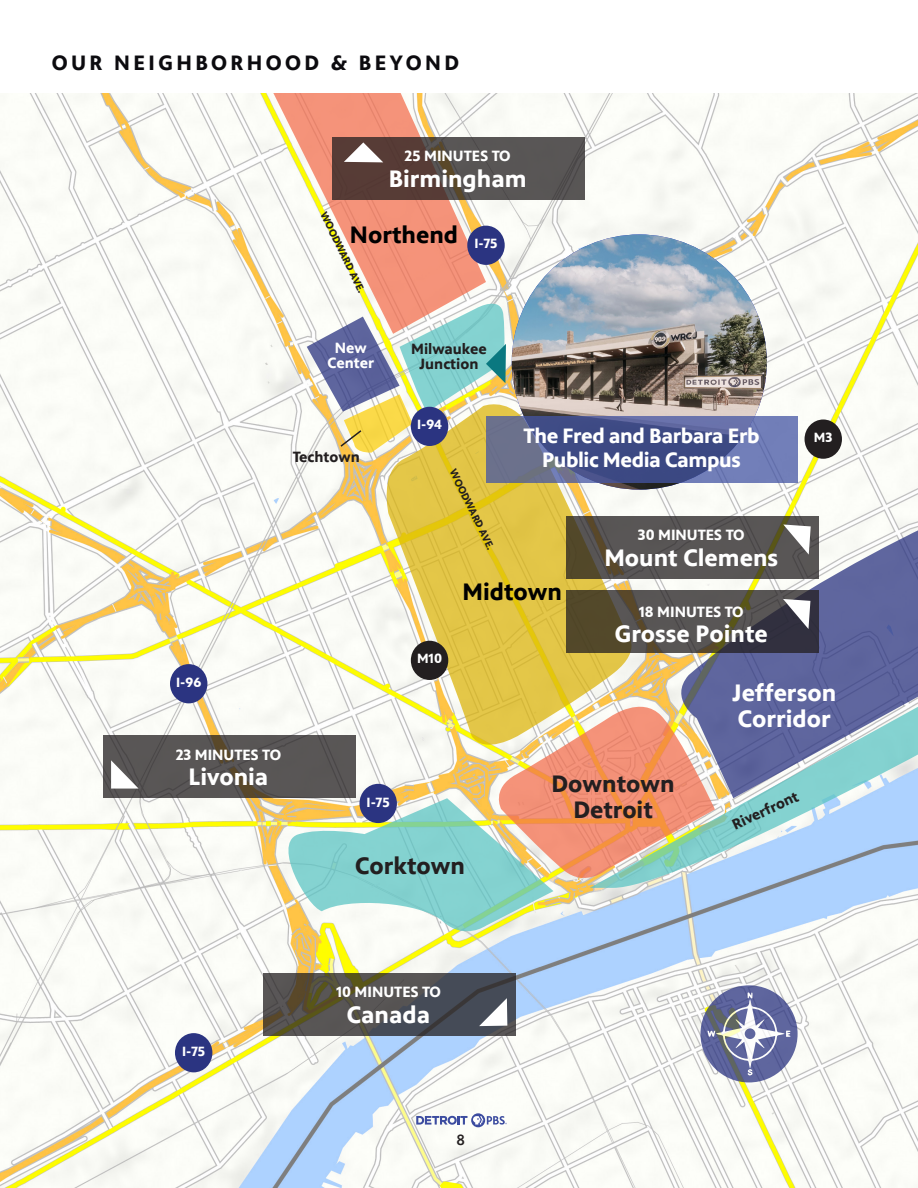
<style>
.page{position:relative;width:918px;height:1188px;background:#fff}
.page>*{position:absolute;margin:0;border:0;box-sizing:border-box;transform-origin:0 0}
.t1{font:700 24px "PBS Sans";color:#fff}
.t2{font:700 24px "PBS Sans";color:#231f20}
.t3{font:700 24px "PBS Sans";color:#000}
.t4{font:700 21px/24px "PBS Sans";letter-spacing:-.02em;color:#fff;text-align:center}
.t5{font:700 21px "PBS Sans";letter-spacing:.16em;color:#0c0b0f}
.t6{font:700 15px "PBS Sans";color:#fff}
.t7{font:700 15px "PBS Sans";color:#231f20}
.t8{font:500 15px "PBS Sans";color:#231f20}
.t9{font:700 13.5px "PBS Sans";color:#fff}
.t10{font:700 10.5px "PBS Sans";color:#231f20}
</style>
<div class="page">
<img style="left:0;top:93px;width:918px;height:1095px">
<svg style="left:385px;top:403px;width:248px;height:302px;background:#e5cd61"></svg>
<svg style="left:240px;top:93px;width:246px;height:241px"></svg>
<svg style="left:680px;top:530px;width:238px;height:177px;background:#787ea9"></svg>
<svg style="left:700px;top:985px;width:98px;height:97px"></svg>
<svg style="left:707px;top:992px;width:84px;height:84px"></svg>
<svg style="left:566px;top:516px;width:253px;height:63px;background:#57534d"></svg>
<svg style="left:333px;top:137px;width:252px;height:63px;background:#574a47"></svg>
<svg style="left:104px;top:736px;width:183px;height:62px;background:#575351"></svg>
<svg style="left:264px;top:973px;width:252px;height:62px;background:#4f4f4c"></svg>
<svg style="left:566px;top:591px;width:253px;height:62px;background:#4e4942"></svg>
<svg style="left:783px;top:525px;width:28px;height:30px"></svg>
<svg style="left:783px;top:599px;width:27px;height:30px"></svg>
<svg style="left:344px;top:142px;width:39px;height:20px"></svg>
<svg style="left:111px;top:760px;width:28px;height:29px"></svg>
<svg style="left:479px;top:998px;width:28px;height:28px"></svg>
<svg style="left:287px;top:705px;width:428px;height:228px"></svg>
<img style="left:512px;top:234px;width:255px;height:256px;border-radius:128px">
<svg style="left:486px;top:416px;width:311px;height:66px;background:#545f94"></svg>
<svg style="left:307px;top:302px;width:199px;height:151px"></svg>
<div style="left:411px;top:407px;width:37px;height:39px;background:#2b3481;border-radius:50%"></div>
<div style="left:467px;top:226px;width:38px;height:39px;background:#2b3481;border-radius:50%"></div>
<div style="left:359px;top:784px;width:38px;height:39px;background:#2b3481;border-radius:50%"></div>
<div style="left:175px;top:1033px;width:37px;height:39px;background:#2b3481;border-radius:50%"></div>
<div style="left:411px;top:641px;width:37px;height:39px;background:#231f20;border-radius:50%"></div>
<div style="left:805px;top:420px;width:37px;height:39px;background:#231f20;border-radius:50%"></div>
<div style="left:170px;top:664px;width:37px;height:39px;background:#2b3481;border-radius:50%"></div>
<svg style="left:416px;top:1116px;width:51px;height:9px"></svg>
<div style="left:471px;top:1113px;width:14px;height:14px;background:#3c4ca0;border-radius:50%"></div>
<svg style="left:473px;top:1116px;width:34px;height:9px"></svg>
<svg style="left:590px;top:707px;width:328px;height:181px;background:#b1b2ba"></svg>
<p class="t5" style="left:52px;top:51px;width:409px">OUR NEIGHBORHOOD &amp; BEYOND</p>
<p class="t6" style="left:405px;top:148px;width:108px">25 MINUTES TO</p>
<p class="t1" style="left:389px;top:165px;width:139px">Birmingham</p>
<p class="t10" style="left:329px;top:210px;width:90px;rotate:64deg">WOODWARD AVE.</p>
<p class="t3" style="left:350px;top:222px;width:110px">Northend</p>
<p class="t9" style="left:474px;top:236px;width:25px">I-75</p>
<p class="t6" style="left:335px;top:339px;width:33px">New</p>
<p class="t6" style="left:328px;top:354px;width:48px">Center</p>
<p class="t7" style="left:411px;top:341px;width:77px">Milwaukee</p>
<p class="t7" style="left:420px;top:356px;width:60px">Junction</p>
<p class="t9" style="left:176px;top:675px;width:27px">I-96</p>
<p class="t6" style="left:176px;top:746px;width:107px">23 MINUTES TO</p>
<p class="t1" style="left:189px;top:764px;width:81px">Livonia</p>
<p class="t7" style="left:293px;top:449px;width:69px">Techtown</p>
<p class="t9" style="left:367px;top:794px;width:25px">I-75</p>
<p class="t9" style="left:417px;top:417px;width:26px">I-94</p>
<p class="t10" style="left:458px;top:467px;width:90px;rotate:64deg">WOODWARD AVE.</p>
<p class="t4" style="left:523px;top:425px;width:238px">The Fred and Barbara Erb<br>Public Media Campus</p>
<p class="t6" style="left:638px;top:527px;width:108px">30 MINUTES TO</p>
<p class="t1" style="left:604px;top:544px;width:175px">Mount Clemens</p>
<p class="t9" style="left:417px;top:651px;width:27px">M10</p>
<p class="t3" style="left:462px;top:579px;width:101px">Midtown</p>
<p class="t6" style="left:639px;top:603px;width:106px">18 MINUTES TO</p>
<p class="t1" style="left:615px;top:621px;width:155px">Grosse Pointe</p>
<p class="t9" style="left:814px;top:430px;width:20px">M3</p>
<p class="t2" style="left:552px;top:770px;width:125px">Downtown</p>
<p class="t2" style="left:573px;top:796px;width:81px">Detroit</p>
<p class="t1" style="left:733px;top:680px;width:105px">Jefferson</p>
<p class="t1" style="left:738px;top:706px;width:95px">Corridor</p>
<p class="t7" style="left:729px;top:818px;width:73px;rotate:-25deg">Riverfront</p>
<p class="t2" style="left:355px;top:853px;width:111px">Corktown</p>
<p class="t9" style="left:182px;top:1044px;width:25px">I-75</p>
<p class="t6" style="left:336px;top:983px;width:106px">10 MINUTES TO</p>
<p class="t1" style="left:347px;top:1001px;width:85px">Canada</p>
<p class="t8" style="left:456px;top:1132px;width:10px">8</p>
</div>
